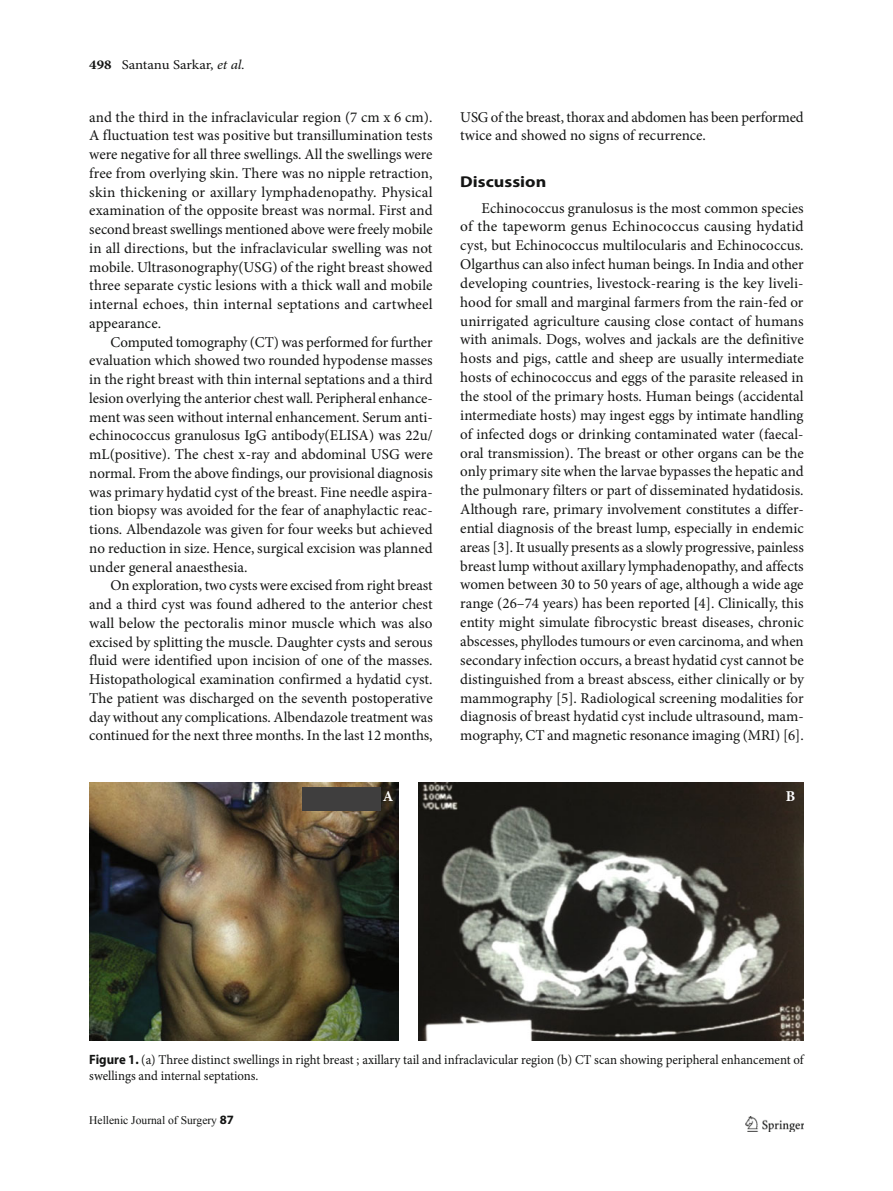
<style>
.page{position:relative;width:893px;height:1191px;background:#fff}
.page>*{position:absolute;margin:0;border:0;box-sizing:border-box;transform-origin:0 0}
.t1{font:700 15.75px "Myriad Pro";color:#131413;scale:1.15 1}
.t2{font:15px/18.8px "Minion Pro";color:#131413;text-align:justify}
.t3{font:700 15px "Minion Pro";color:#fff}
.t4{font:13.5px/16.2px "Minion Pro";color:#131413;scale:.95 1}
.t5{font:13.5px "Minion Pro";color:#131413;scale:1.1 1}
.t6{font:11.55px "Times New Roman";color:#131413}
.s1{font-weight:700}
.s2{font-style:italic}
.s3{font-family:"Myriad Pro";font-weight:700}
.s4{font-family:"Myriad Pro";font-weight:700;font-size:12.75px}
</style>
<div class="page">
<img style="left:746px;top:1116px;width:58px;height:16px">
<img style="left:89px;top:782px;width:309px;height:258px">
<div style="left:302px;top:787px;width:78px;height:23px;background:#3f3e3e"></div>
<img style="left:419px;top:782px;width:385px;height:258px">
<p class="t5" style="left:89px;top:60px;width:143px"><span class="s1">498</span> Santanu Sarkar, <span class="s2">et al.</span></p>
<p class="t2" style="left:89px;top:108px;width:345px">and the third in the infraclavicular region (7 cm x 6 cm).<br>A fluctuation test was positive but transillumination tests were negative for all three swellings. All the swellings were free from overlying skin. There was no nipple retraction, skin thickening or axillary lymphadenopathy. Physical examination of the opposite breast was normal. First and second breast swellings mentioned above were freely mobile in all directions, but the infraclavicular swelling was not mobile. Ultrasonography(USG) of the right breast showed three separate cystic lesions with a thick wall and mobile internal echoes, thin internal septations and cartwheel appearance.</p>
<p class="t2" style="left:89px;top:333px;width:345px;text-indent:21px">Computed tomography (CT) was performed for further evaluation which showed two rounded hypodense masses in the right breast with thin internal septations and a third lesion overlying the anterior chest wall. Peripheral enhance&shy;ment was seen without internal enhancement. Serum anti&shy;echinococcus granulosus IgG antibody(ELISA) was 22u/ mL(positive). The chest x-ray and abdominal USG were normal. From the above findings, our provisional diagnosis was primary hydatid cyst of the breast. Fine needle aspira&shy;tion biopsy was avoided for the fear of anaphylactic reac&shy;tions. Albendazole was given for four weeks but achieved no reduction in size. Hence, surgical excision was planned under general anaesthesia.</p>
<p class="t2" style="left:89px;top:577px;width:345px;text-indent:21px">On exploration, two cysts were excised from right breast and a third cyst was found adhered to the anterior chest wall below the pectoralis minor muscle which was also excised by splitting the muscle. Daughter cysts and serous fluid were identified upon incision of one of the masses.<br>Histopathological examination confirmed a hydatid cyst.<br>The patient was discharged on the seventh postoperative day without any complications. Albendazole treatment was continued for the next three months. In the last 12 months,</p>
<p class="t2" style="left:460px;top:108px;width:345px">USG of the breast, thorax and abdomen has been performed twice and showed no signs of recurrence.</p>
<p class="t1" style="left:460px;top:176px;width:76px">Discussion</p>
<p class="t2" style="left:460px;top:199px;width:345px;text-indent:21px">Echinococcus granulosus is the most common species of the tapeworm genus Echinococcus causing hydatid cyst, but Echinococcus multilocularis and Echinococcus.<br>Olgarthus can also infect human beings. In India and other developing countries, livestock-rearing is the key liveli&shy;hood for small and marginal farmers from the rain-fed or unirrigated agriculture causing close contact of humans with animals. Dogs, wolves and jackals are the definitive hosts and pigs, cattle and sheep are usually intermediate hosts of echinococcus and eggs of the parasite released in the stool of the primary hosts. Human beings (accidental intermediate hosts) may ingest eggs by intimate handling of infected dogs or drinking contaminated water (faecal&shy;oral transmission). The breast or other organs can be the only primary site when the larvae bypasses the hepatic and the pulmonary filters or part of disseminated hydatidosis.<br>Although rare, primary involvement constitutes a differ&shy;ential diagnosis of the breast lump, especially in endemic areas [3]. It usually presents as a slowly progressive, painless breast lump without axillary lymphadenopathy, and affects women between 30 to 50 years of age, although a wide age range (26–74 years) has been reported <span class="s1">[</span>4]. Clinically, this entity might simulate fibrocystic breast diseases, chronic abscesses, phyllodes tumours or even carcinoma, and when secondary infection occurs, a breast hydatid cyst cannot be distinguished from a breast abscess, either clinically or by mammography [5]. Radiological screening modalities for diagnosis of breast hydatid cyst include ultrasound, mam&shy;mography, CT and magnetic resonance imaging (MRI) [6].</p>
<p class="t3" style="left:383px;top:790px;width:12px">A</p>
<p class="t3" style="left:786px;top:790px;width:11px">B</p>
<p class="t4" style="left:89px;top:1052px;width:753px"><span class="s3">Figure 1.</span> (a) Three distinct swellings in right breast ; axillary tail and infraclavicular region (b) CT scan showing peripheral enhancement of swellings and internal septations.</p>
<p class="t6" style="left:89px;top:1113px;width:146px">Hellenic Journal of Surgery <span class="s4">87</span></p>
</div>
